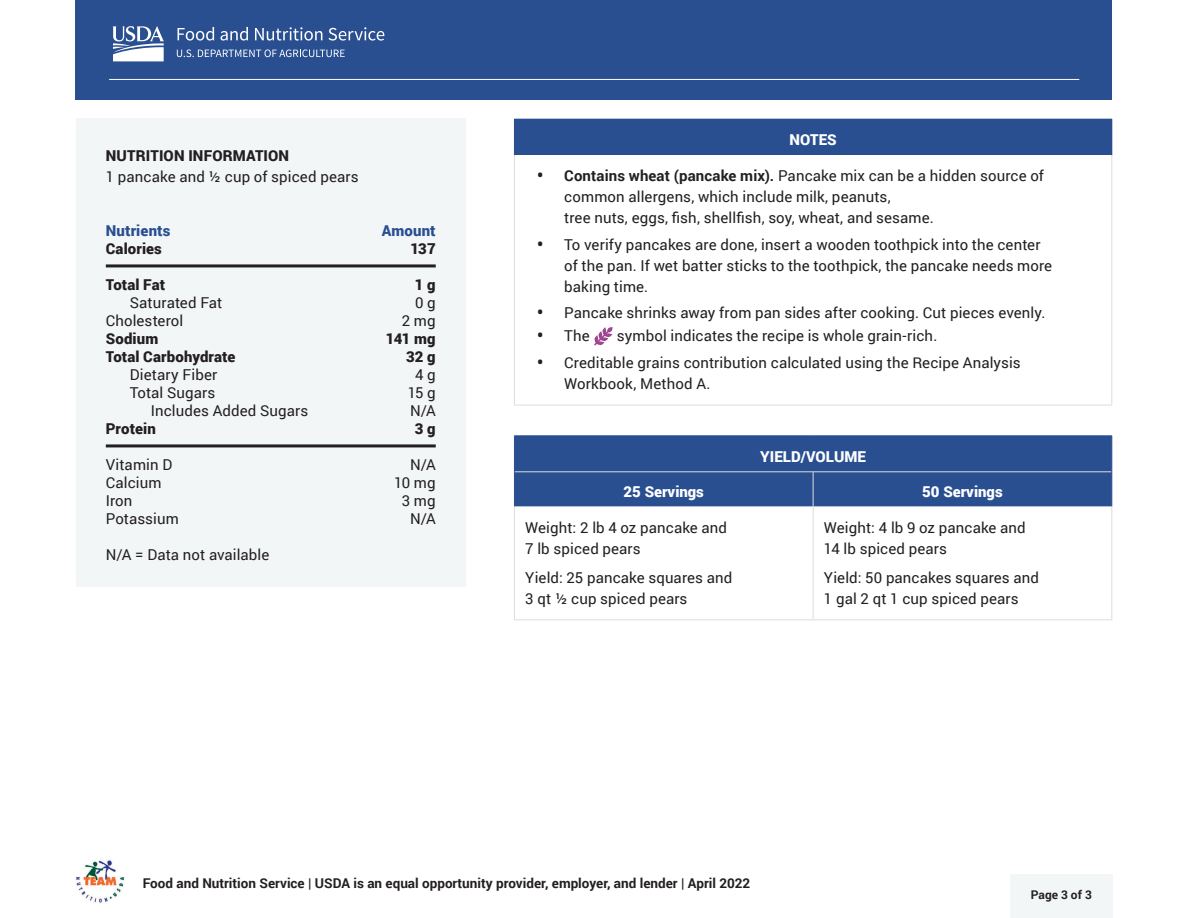
<style>
.page{position:relative;width:1188px;height:918px;background:#fff}
.page>*{position:absolute;margin:0;border:0;box-sizing:border-box;transform-origin:0 0}
.t1{font:15px/21px "Roboto";letter-spacing:.01em;color:#231f20}
.t2{font:900 15px "Roboto";letter-spacing:.01em;color:#231f20}
.t3{font:900 15px "Roboto";color:#fff}
.t4{font:900 15px "Roboto";letter-spacing:.01em;color:#294f91}
.t5{font:700 13.5px "Roboto";color:#231f20}
.t6{font:700 12px "Roboto";color:#231f20}
.s1{font-weight:900;font-size:16.5px}
.s2{font-weight:700}
</style>
<div class="page">
<div style="left:76px;top:0;width:1036px;height:100px;background:#294f91"></div>
<svg style="left:178px;top:27px;width:36px;height:14px"></svg>
<svg style="left:221px;top:27px;width:27px;height:14px"></svg>
<svg style="left:255px;top:27px;width:67px;height:14px"></svg>
<svg style="left:328px;top:27px;width:56px;height:14px"></svg>
<svg style="left:177px;top:49px;width:168px;height:8px"></svg>
<svg style="left:112px;top:26px;width:52px;height:35px"></svg>
<hr style="left:109px;top:79px;width:970px;height:1px;background:#fff">
<img style="left:75px;top:860px;width:50px;height:43px">
<div style="left:1010px;top:874px;width:102px;height:44px;background:#f3f6f7"></div>
<div style="left:515px;top:436px;width:596px;height:70px;background:#294f91"></div>
<hr style="left:515px;top:471px;width:298px;height:1px;background:#dddddb">
<hr style="left:813px;top:471px;width:298px;height:1px;background:#dddddb">
<hr style="left:813px;top:472px;width:1px;height:34px;background:#dddddb">
<hr style="left:514px;top:506px;width:1px;height:113px;background:#dddddb">
<hr style="left:813px;top:506px;width:1px;height:113px;background:#dddddb">
<hr style="left:1111px;top:506px;width:1px;height:113px;background:#dddddb">
<hr style="left:514px;top:619px;width:299px;height:1px;background:#dddddb">
<hr style="left:813px;top:619px;width:299px;height:1px;background:#dddddb">
<hr style="left:514px;top:436px;width:1px;height:36px;background:#294f91">
<hr style="left:514px;top:435px;width:299px;height:1px;background:#294f91">
<hr style="left:813px;top:435px;width:299px;height:1px;background:#294f91">
<hr style="left:1111px;top:436px;width:1px;height:36px;background:#294f91">
<hr style="left:514px;top:472px;width:1px;height:34px;background:#294f91">
<hr style="left:1111px;top:472px;width:1px;height:34px;background:#294f91">
<div style="left:514px;top:119px;width:598px;height:36px;background:#294f91"></div>
<hr style="left:514px;top:155px;width:1px;height:250px;background:#dddddb">
<hr style="left:1111px;top:155px;width:1px;height:250px;background:#dddddb">
<hr style="left:514px;top:405px;width:598px;height:1px;background:#dddddb">
<svg style="left:594px;top:327px;width:19px;height:19px"></svg>
<div style="left:76px;top:118px;width:390px;height:469px;background:#f3f6f7"></div>
<hr style="left:106px;top:264px;width:330px;height:3px;background:#231f20">
<hr style="left:106px;top:444px;width:330px;height:3px;background:#231f20">
<h3 class="t2" style="left:106px;top:145px;width:185px">NUTRITION INFORMATION</h3>
<p class="t1" style="left:106px;top:166px;width:254px">1 pancake and ½ cup of spiced pears</p>
<p class="t4" style="left:106px;top:220px;width:66px">Nutrients</p>
<p class="t4" style="left:382px;top:220px;width:56px">Amount</p>
<p class="t2" style="left:106px;top:238px;width:58px">Calories</p>
<p class="t2" style="left:410px;top:238px;width:27px">137</p>
<p class="t2" style="left:106px;top:274px;width:61px">Total Fat</p>
<p class="t2" style="left:415px;top:274px;width:22px">1 g</p>
<p class="t1" style="left:130px;top:292px;width:94px">Saturated Fat</p>
<p class="t1" style="left:415px;top:292px;width:22px">0 g</p>
<p class="t1" style="left:106px;top:310px;width:79px">Cholesterol</p>
<p class="t1" style="left:402px;top:310px;width:35px">2 mg</p>
<p class="t2" style="left:106px;top:328px;width:54px">Sodium</p>
<p class="t2" style="left:386px;top:328px;width:51px">141 mg</p>
<p class="t2" style="left:106px;top:346px;width:131px">Total Carbohydrate</p>
<p class="t2" style="left:406px;top:346px;width:31px">32 g</p>
<p class="t1" style="left:130px;top:364px;width:89px">Dietary Fiber</p>
<p class="t1" style="left:415px;top:364px;width:22px">4 g</p>
<p class="t1" style="left:130px;top:382px;width:87px">Total Sugars</p>
<p class="t1" style="left:408px;top:382px;width:29px">15 g</p>
<p class="t1" style="left:151px;top:400px;width:159px">Includes Added Sugars</p>
<p class="t1" style="left:410px;top:400px;width:27px">N/A</p>
<p class="t2" style="left:106px;top:418px;width:52px">Protein</p>
<p class="t2" style="left:415px;top:418px;width:22px">3 g</p>
<p class="t1" style="left:106px;top:454px;width:68px">Vitamin D</p>
<p class="t1" style="left:410px;top:454px;width:27px">N/A</p>
<p class="t1" style="left:106px;top:472px;width:57px">Calcium</p>
<p class="t1" style="left:394px;top:472px;width:43px">10 mg</p>
<p class="t1" style="left:106px;top:490px;width:28px">Iron</p>
<p class="t1" style="left:402px;top:490px;width:35px">3 mg</p>
<p class="t1" style="left:106px;top:508px;width:75px">Potassium</p>
<p class="t1" style="left:410px;top:508px;width:27px">N/A</p>
<p class="t1" style="left:106px;top:544px;width:165px">N/A = Data not available</p>
<h3 class="t3" style="left:789px;top:129px;width:49px">NOTES</h3>
<p class="t1" style="left:564px;top:165px;width:481px;text-indent:-27px"><span class="s1">•</span> <span class="s2">Contains wheat (pancake mix).</span> Pancake mix can be a hidden source of common allergens, which include milk, peanuts,<br>tree nuts, eggs, fish, shellfish, soy, wheat, and sesame.</p>
<p class="t1" style="left:564px;top:233px;width:489px;text-indent:-27px"><span class="s1">•</span> To verify pancakes are done, insert a wooden toothpick into the center of the pan. If wet batter sticks to the toothpick, the pancake needs more baking time.</p>
<p class="t1" style="left:537px;top:302px;width:510px"><span class="s1">•</span> Pancake shrinks away from pan sides after cooking. Cut pieces evenly.</p>
<p class="t1" style="left:537px;top:325px;width:54px"><span class="s1">•</span> The</p>
<p class="t1" style="left:617px;top:325px;width:322px">symbol indicates the recipe is whole grain-rich.</p>
<p class="t1" style="left:564px;top:351px;width:458px;text-indent:-27px"><span class="s1">•</span> Creditable grains contribution calculated using the Recipe Analysis<br>Workbook, Method A.</p>
<h3 class="t3" style="left:760px;top:446px;width:107px">YIELD/VOLUME</h3>
<h4 class="t3" style="left:624px;top:481px;width:82px">25 Servings</h4>
<h4 class="t3" style="left:922px;top:481px;width:82px">50 Servings</h4>
<p class="t1" style="left:525px;top:516px;width:203px">Weight: 2 lb 4 oz pancake and<br>7 lb spiced pears</p>
<p class="t1" style="left:525px;top:566px;width:209px">Yield: 25 pancake squares and<br>3 qt ½ cup spiced pears</p>
<p class="t1" style="left:824px;top:516px;width:203px">Weight: 4 lb 9 oz pancake and<br>14 lb spiced pears</p>
<p class="t1" style="left:824px;top:566px;width:217px">Yield: 50 pancakes squares and<br>1 gal 2 qt 1 cup spiced pears</p>
<p class="t5" style="left:143px;top:874px;width:609px">Food and Nutrition Service | USDA is an equal opportunity provider, employer, and lender | April 2022</p>
<p class="t6" style="left:1031px;top:887px;width:63px">Page 3 of 3</p>
</div>
